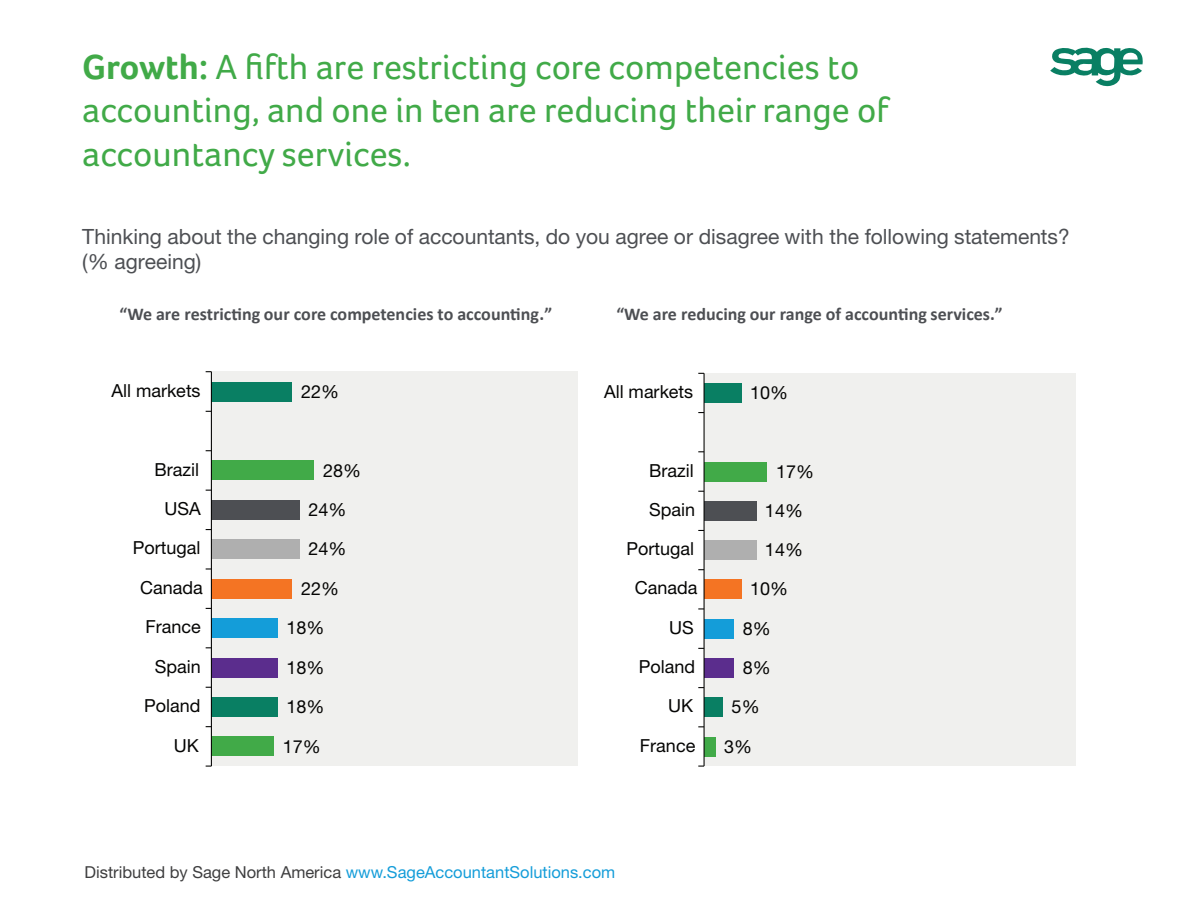
<style>
.page{position:relative;width:1188px;height:918px;background:#fff}
.page>*{position:absolute;margin:0;border:0;box-sizing:border-box;transform-origin:0 0}
.t1{font:36px/43.2px "Foco";color:#41aa48}
.t2{font:21px/25.2px "Helvetica Neue LT Std";color:#4d4f53}
.t3{font:18px/39.5px "Helvetica Neue LT Std";color:#050504;text-align:right}
.t4{font:700 18px "Calibri";color:#4d4f53}
.t5{font:16.5px "Helvetica Neue";color:#149dd9}
.s1{font-weight:700}
.s2{color:#3e3e3f}
</style>
<div class="page">
<svg style="left:1050px;top:47px;width:93px;height:40px"></svg>
<div style="left:211px;top:372px;width:367px;height:394px;background:#f0f0ee"></div>
<div style="left:211px;top:382px;width:81px;height:19px;background:#097f63"></div>
<div style="left:211px;top:460px;width:103px;height:20px;background:#41aa48"></div>
<div style="left:211px;top:500px;width:88px;height:20px;background:#4d4f53"></div>
<div style="left:211px;top:539px;width:88px;height:20px;background:#afafaf"></div>
<div style="left:211px;top:579px;width:81px;height:20px;background:#f47423"></div>
<div style="left:211px;top:618px;width:66px;height:20px;background:#149dd9"></div>
<div style="left:211px;top:658px;width:66px;height:19px;background:#5b2d8d"></div>
<div style="left:211px;top:697px;width:66px;height:20px;background:#097f63"></div>
<div style="left:211px;top:737px;width:63px;height:19px;background:#41aa48"></div>
<hr style="left:211px;top:372px;width:1px;height:394px;background:#050504">
<div style="left:704px;top:373px;width:371px;height:393px;background:#f0f0ee"></div>
<div style="left:704px;top:383px;width:37px;height:20px;background:#097f63"></div>
<div style="left:704px;top:462px;width:63px;height:19px;background:#41aa48"></div>
<div style="left:704px;top:501px;width:52px;height:20px;background:#4d4f53"></div>
<div style="left:704px;top:540px;width:52px;height:20px;background:#afafaf"></div>
<div style="left:704px;top:580px;width:37px;height:19px;background:#f47423"></div>
<div style="left:704px;top:619px;width:30px;height:19px;background:#149dd9"></div>
<div style="left:704px;top:658px;width:30px;height:20px;background:#5b2d8d"></div>
<div style="left:704px;top:697px;width:19px;height:20px;background:#097f63"></div>
<div style="left:704px;top:737px;width:11px;height:19px;background:#41aa48"></div>
<hr style="left:704px;top:373px;width:1px;height:393px;background:#050504">
<h1 class="t1" style="left:82px;top:45px;width:808px"><span class="s1">Growth:</span> A fifth are restricting core competencies to accounting, and one in ten are reducing their range of accountancy services.</h1>
<p class="t2" style="left:82px;top:223px;width:989px">Thinking about the changing role of accountants, do you agree or disagree with the following statements? (% agreeing)</p>
<p class="t4" style="left:120px;top:303px;width:434px">“We are restricting our core competencies to accounting.”</p>
<p class="t4" style="left:616px;top:303px;width:388px">“We are reducing our range of accounting services.”</p>
<p class="t3" style="left:111px;top:370px;width:91px">All markets</p>
<p class="t3" style="left:301px;top:371px;width:40px">22%</p>
<p class="t3" style="left:604px;top:372px;width:91px">All markets</p>
<p class="t3" style="left:750px;top:373px;width:40px">10%</p>
<p class="t3" style="left:133px;top:449px;width:72px">Brazil<br>USA<br>Portugal<br>Canada<br>France<br>Spain<br>Poland<br>UK</p>
<p class="t3" style="left:323px;top:450px;width:40px">28%</p>
<p class="t3" style="left:308px;top:490px;width:40px">24%</p>
<p class="t3" style="left:308px;top:529px;width:40px">24%</p>
<p class="t3" style="left:301px;top:568px;width:40px">22%</p>
<p class="t3" style="left:286px;top:608px;width:40px">18%</p>
<p class="t3" style="left:286px;top:647px;width:40px">18%</p>
<p class="t3" style="left:286px;top:687px;width:40px">18%</p>
<p class="t3" style="left:283px;top:726px;width:40px">17%</p>
<p class="t3" style="left:627px;top:450px;width:72px">Brazil<br>Spain<br>Portugal<br>Canada<br>US<br>Poland<br>UK<br>France</p>
<p class="t3" style="left:776px;top:451px;width:40px">17%</p>
<p class="t3" style="left:765px;top:491px;width:40px">14%</p>
<p class="t3" style="left:765px;top:530px;width:40px">14%</p>
<p class="t3" style="left:750px;top:569px;width:40px">10%</p>
<p class="t3" style="left:743px;top:608px;width:30px">8%</p>
<p class="t3" style="left:743px;top:648px;width:30px">8%</p>
<p class="t3" style="left:732px;top:687px;width:30px">5%</p>
<p class="t3" style="left:724px;top:726px;width:30px">3%</p>
<p class="t5" style="left:85px;top:863px;width:532px"><span class="s2">Distributed by Sage North America</span> www.SageAccountantSolutions.com</p>
</div>
